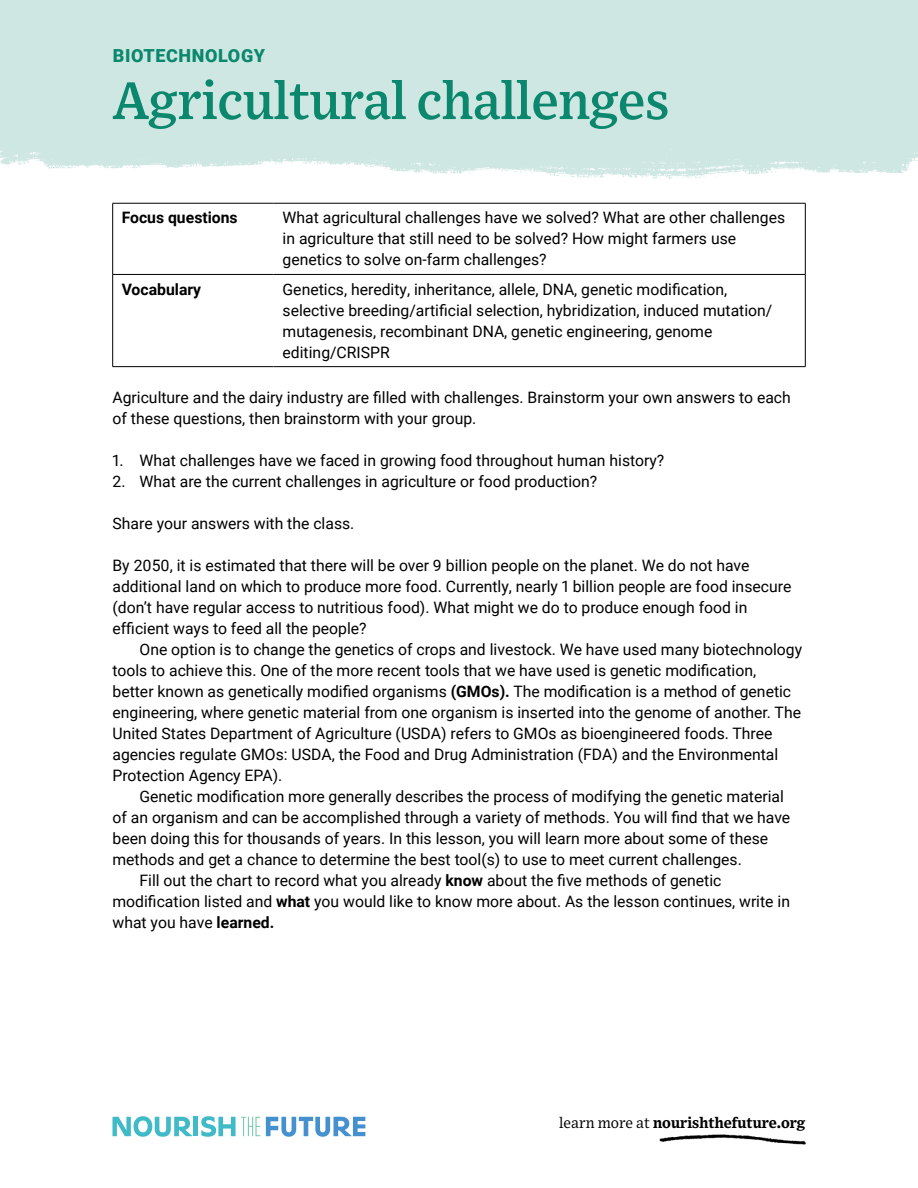
<style>
.page{position:relative;width:918px;height:1188px;background:#fff}
.page>*{position:absolute;margin:0;border:0;box-sizing:border-box;transform-origin:0 0}
.t1{font:500 52.5px "Exchange";letter-spacing:-.01em;color:#0a876d}
.t2{font:900 18px "Roboto";letter-spacing:.035em;color:#0a876d}
.t3{font:15.75px/21px "Roboto";color:#000}
.t4{font:700 15.75px "Roboto";color:#000}
.t5{font:700 15px "Exchange";color:#000}
.s1{font-weight:700}
.s2{font-weight:400}
</style>
<div class="page">
<img style="left:659px;top:1134px;width:147px;height:11px">
<svg style="left:112px;top:1116px;width:80px;height:21px"></svg>
<hr style="left:194px;top:1117px;width:4px;height:19px;background:#40bac7">
<svg style="left:201px;top:1116px;width:59px;height:21px"></svg>
<svg style="left:266px;top:1117px;width:99px;height:20px"></svg>
<img style="left:0;top:133px;width:918px;height:45px">
<div style="left:0;top:0;width:918px;height:133px;background:#cee7e2"></div>
<hr style="left:112px;top:203px;width:162px;height:1px;background:#000">
<hr style="left:112px;top:203px;width:1px;height:71px;background:#000">
<hr style="left:274px;top:203px;width:532px;height:1px;background:#000">
<hr style="left:805px;top:203px;width:1px;height:71px;background:#000">
<hr style="left:112px;top:274px;width:162px;height:1px;background:#000">
<hr style="left:112px;top:275px;width:1px;height:91px;background:#000">
<hr style="left:274px;top:274px;width:532px;height:1px;background:#000">
<hr style="left:805px;top:275px;width:1px;height:91px;background:#000">
<hr style="left:112px;top:366px;width:162px;height:1px;background:#000">
<hr style="left:274px;top:366px;width:532px;height:1px;background:#000">
<p class="t2" style="left:113px;top:43px;width:154px">BIOTECHNOLOGY</p>
<h1 class="t1" style="left:112px;top:60px;width:559px">Agricultural challenges</h1>
<p class="t4" style="left:122px;top:207px;width:118px">Focus questions</p>
<p class="t3" style="left:283px;top:207px;width:504px">What agricultural challenges have we solved? What are other challenges in agriculture that still need to be solved? How might farmers use genetics to solve on-farm challenges?</p>
<p class="t4" style="left:122px;top:278px;width:81px">Vocabulary</p>
<p class="t3" style="left:283px;top:278px;width:491px">Genetics, heredity, inheritance, allele, DNA, genetic modification, selective breeding/artificial selection, hybridization, induced mutation/ mutagenesis, recombinant DNA, genetic engineering, genome editing/CRISPR</p>
<p class="t3" style="left:113px;top:386px;width:680px">Agriculture and the dairy industry are filled with challenges. Brainstorm your own answers to each of these questions, then brainstorm with your group.</p>
<p class="t3" style="left:113px;top:449px;width:553px">1. What challenges have we faced in growing food throughout human history?</p>
<p class="t3" style="left:113px;top:470px;width:486px">2. What are the current challenges in agriculture or food production?</p>
<p class="t3" style="left:113px;top:512px;width:243px">Share your answers with the class.</p>
<p class="t3" style="left:113px;top:554px;width:680px">By 2050, it is estimated that there will be over 9 billion people on the planet. We do not have additional land on which to produce more food. Currently, nearly 1 billion people are food insecure (don’t have regular access to nutritious food). What might we do to produce enough food in efficient ways to feed all the people?</p>
<p class="t3" style="left:113px;top:638px;width:691px;text-indent:27px">One option is to change the genetics of crops and livestock. We have used many biotechnology tools to achieve this. One of the more recent tools that we have used is genetic modification,<br>better known as genetically modified organisms <span class="s1">(GMOs).</span> The modification is a method of genetic engineering, where genetic material from one organism is inserted into the genome of another. The United States Department of Agriculture (USDA) refers to GMOs as bioengineered foods. Three agencies regulate GMOs: USDA, the Food and Drug Administration (FDA) and the Environmental Protection Agency EPA).</p>
<p class="t3" style="left:140px;top:785px;width:646px">Genetic modification more generally describes the process of modifying the genetic material</p>
<p class="t3" style="left:113px;top:806px;width:679px">of an organism and can be accomplished through a variety of methods. You will find that we have</p>
<p class="t3" style="left:113px;top:827px;width:657px">been doing this for thousands of years. In this lesson, you will learn more about some of these</p>
<p class="t3" style="left:113px;top:848px;width:631px">methods and get a chance to determine the best tool(s) to use to meet current challenges.</p>
<p class="t3" style="left:140px;top:869px;width:584px">Fill out the chart to record what you already <span class="s1">know</span> about the five methods of genetic</p>
<p class="t3" style="left:113px;top:890px;width:679px">modification listed and <span class="s1">what</span> you would like to know more about. As the lesson continues, write in</p>
<p class="t3" style="left:113px;top:911px;width:163px">what you have <span class="s1">learned.</span></p>
<p class="t5" style="left:559px;top:1111px;width:248px"><span class="s2">learn more at</span> nourishthefuture.org</p>
</div>
